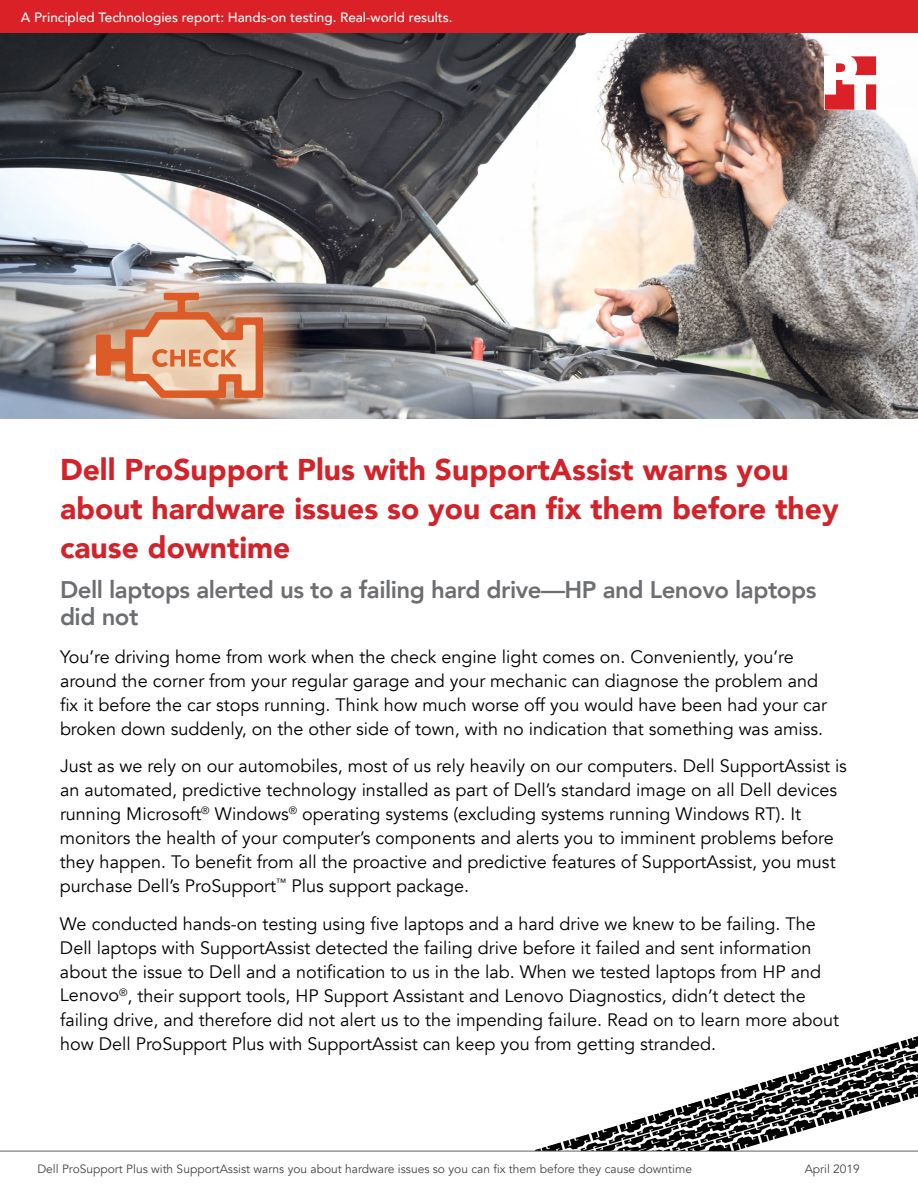
<style>
.page{position:relative;width:918px;height:1188px;background:#fff}
.page>*{position:absolute;margin:0;border:0;box-sizing:border-box;transform-origin:0 0}
.t1{font:900 30px/39px "Avenir";color:#d2232a}
.t2{font:800 24px/27px "Avenir";letter-spacing:-.02em;color:#6d6e71}
.t3{font:18px/24px "Avenir";color:#000}
.t4{font:500 13.5px "Avenir";color:#fff}
.t5{font:12px "Avenir";color:#464547}
</style>
<div class="page">
<hr style="left:0;top:1151px;width:918px;height:1px;background:#616264">
<img style="left:0;top:33px;width:918px;height:385px">
<img style="left:47px;top:243px;width:266px;height:175px">
<img style="left:66px;top:263px;width:227px;height:155px">
<svg style="left:96px;top:293px;width:167px;height:105px;background:#d9a181"></svg>
<svg style="left:532px;top:1036px;width:386px;height:115px"></svg>
<div style="left:0;top:0;width:918px;height:32px;background:#da2128"></div>
<svg style="left:825px;top:56px;width:51px;height:54px"></svg>
<p class="t4" style="left:21px;top:6px;width:433px">A Principled Technologies report: Hands-on testing. Real-world results.</p>
<h1 class="t1" style="left:60px;top:449px;width:780px">Dell ProSupport Plus with SupportAssist warns you about hardware issues so you can fix them before they cause downtime</h1>
<h2 class="t2" style="left:60px;top:576px;width:758px">Dell laptops alerted us to a failing hard drive—HP and Lenovo laptops did not</h2>
<p class="t3" style="left:60px;top:645px;width:769px">You’re driving home from work when the check engine light comes on. Conveniently, you’re around the corner from your regular garage and your mechanic can diagnose the problem and fix it before the car stops running. Think how much worse off you would have been had your car broken down suddenly, on the other side of town, with no indication that something was amiss.</p>
<p class="t3" style="left:60px;top:754px;width:788px">Just as we rely on our automobiles, most of us rely heavily on our computers. Dell SupportAssist is an automated, predictive technology installed as part of Dell’s standard image on all Dell devices running Microsoft<sup>®</sup> Windows<sup>®</sup> operating systems (excluding systems running Windows RT). It monitors the health of your computer’s components and alerts you to imminent problems before they happen. To benefit from all the proactive and predictive features of SupportAssist, you must purchase Dell’s ProSupport<sup>™</sup> Plus support package.</p>
<p class="t3" style="left:60px;top:912px;width:781px">We conducted hands-on testing using five laptops and a hard drive we knew to be failing. The Dell laptops with SupportAssist detected the failing drive before it failed and sent information about the issue to Dell and a notification to us in the lab. When we tested laptops from HP and Lenovo<sup>®</sup>, their support tools, HP Support Assistant and Lenovo Diagnostics, didn’t detect the failing drive, and therefore did not alert us to the impending failure. Read on to learn more about how Dell ProSupport Plus with SupportAssist can keep you from getting stranded.</p>
<p class="t5" style="left:37px;top:1162px;width:656px">Dell ProSupport Plus with SupportAssist warns you about hardware issues so you can fix them before they cause downtime</p>
<p class="t5" style="left:805px;top:1162px;width:57px">April 2019</p>
</div>
